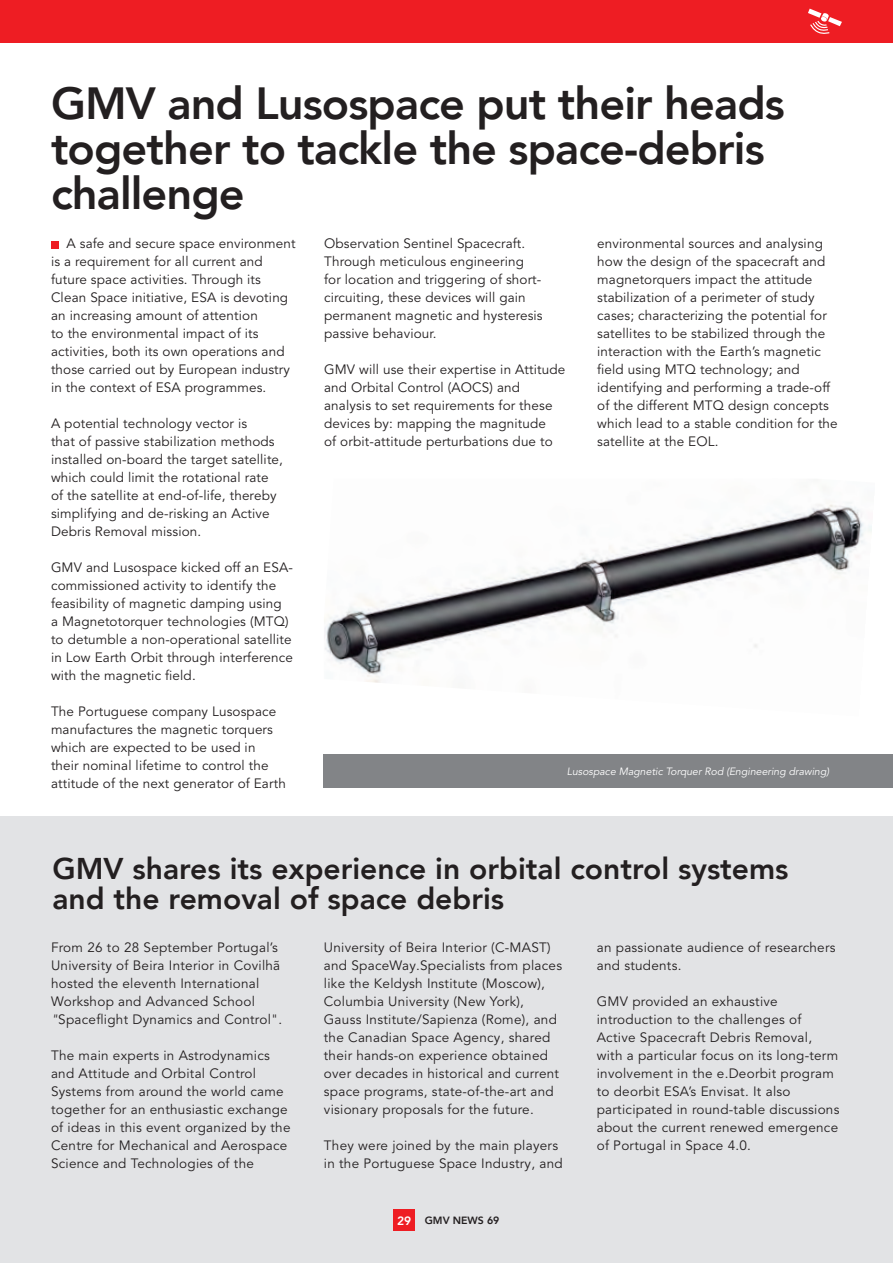
<style>
.page{position:relative;width:893px;height:1263px;background:#fff}
.page>*{position:absolute;margin:0;border:0;box-sizing:border-box;transform-origin:0 0}
.t1{font:800 45px/45px "Avenir LT";letter-spacing:-.02em;color:#231f20}
.t2{font:800 30px/30px "Avenir LT";color:#231f20}
.general{font:13.5px/18px "Avenir LT Pro";letter-spacing:.01em;color:#231f20}
.t3{font:800 12px "Avenir LT";color:#fff}
.general-2{font:italic 10.5px "Avenir LT Pro";color:#fff}
.t4{font:800 10.5px "Avenir LT";color:#231f20}
.s1{font-style:italic}
</style>
<div class="page">
<div style="left:0;top:816px;width:893px;height:447px;background:#e2e3e5"></div>
<div style="left:394px;top:1210px;width:21px;height:21px;background:#ee1d23"></div>
<div style="left:0;top:0;width:893px;height:43px;background:#ee1d23"></div>
<svg style="left:808px;top:9px;width:34px;height:25px"></svg>
<img style="left:324px;top:504px;width:548px;height:179px">
<div style="left:324px;top:754px;width:569px;height:34px;background:#828487"></div>
<div style="left:51px;top:242px;width:7px;height:7px;background:#ee1d23"></div>
<p class="t1" style="left:51px;top:81px;width:735px">GMV and Lusospace put their heads together to tackle the space-debris challenge</p>
<p class="general" style="left:51px;top:235px;width:246px;text-indent:16px">A safe and secure space environment is a requirement for all current and future space activities. Through its Clean Space initiative, ESA is devoting an increasing amount of attention<br>to the environmental impact of its activities, both its own operations and those carried out by European industry in the context of ESA programmes.</p>
<p class="general" style="left:51px;top:415px;width:233px">A potential technology vector is<br>that of passive stabilization methods installed on-board the target satellite, which could limit the rotational rate of the satellite at end-of-life, thereby simplifying and de-risking an Active Debris Removal mission.</p>
<p class="general" style="left:51px;top:559px;width:243px">GMV and Lusospace kicked off an ESA&shy;commissioned activity to identify the feasibility of magnetic damping using<br>a Magnetotorquer technologies (MTQ) to detumble a non-operational satellite in Low Earth Orbit through interference with the magnetic field.</p>
<p class="general" style="left:51px;top:703px;width:236px">The Portuguese company Lusospace manufactures the magnetic torquers which are expected to be used in their nominal lifetime to control the attitude of the next generator of Earth</p>
<p class="general" style="left:324px;top:235px;width:220px">Observation Sentinel Spacecraft.<br>Through meticulous engineering for location and triggering of short&shy;circuiting, these devices will gain permanent magnetic and hysteresis passive behaviour.</p>
<p class="general" style="left:324px;top:361px;width:243px">GMV will use their expertise in Attitude and Orbital Control (AOCS) and analysis to set requirements for these devices by: mapping the magnitude<br>of orbit-attitude perturbations due to</p>
<p class="general" style="left:597px;top:235px;width:242px">environmental sources and analysing how the design of the spacecraft and magnetorquers impact the attitude stabilization of a perimeter of study cases; characterizing the potential for satellites to be stabilized through the interaction with the Earth’s magnetic field using MTQ technology; and identifying and performing a trade-off of the different MTQ design concepts which lead to a stable condition for the satellite at the EOL.</p>
<p class="general-2" style="left:567px;top:765px;width:264px">Lusospace Magnetic Torquer Rod (Engineering drawing)</p>
<p class="t2" style="left:52px;top:853px;width:738px">GMV shares its experience in orbital control systems and the removal of space debris</p>
<p class="general" style="left:51px;top:939px;width:233px">From 26 to 28 September Portugal’s University of Beira Interior in Covilhã hosted the eleventh International Workshop and Advanced School <span class="s1">"</span>Spaceflight Dynamics and Control".</p>
<p class="general" style="left:51px;top:1047px;width:241px">The main experts in Astrodynamics and Attitude and Orbital Control Systems from around the world came together for an enthusiastic exchange of ideas in this event organized by the Centre for Mechanical and Aerospace Science and Technologies of the</p>
<p class="general" style="left:324px;top:939px;width:240px">University of Beira Interior (C-MAST) and SpaceWay.Specialists from places like the Keldysh Institute (Moscow), Columbia University (New York), Gauss Institute/Sapienza (Rome), and the Canadian Space Agency, shared their hands-on experience obtained over decades in historical and current space programs, state-of-the-art and visionary proposals for the future.</p>
<p class="general" style="left:324px;top:1137px;width:240px">They were joined by the main players in the Portuguese Space Industry, and</p>
<p class="t3" style="left:397px;top:1214px;width:16px">29</p>
<p class="t4" style="left:425px;top:1214px;width:76px">GMV NEWS 69</p>
<p class="general" style="left:597px;top:939px;width:240px">an passionate audience of researchers and students.</p>
<p class="general" style="left:597px;top:993px;width:244px">GMV provided an exhaustive introduction to the challenges of Active Spacecraft Debris Removal, with a particular focus on its long-term involvement in the e.Deorbit program to deorbit ESA’s Envisat. It also participated in round-table discussions about the current renewed emergence of Portugal in Space 4.0.</p>
</div>
